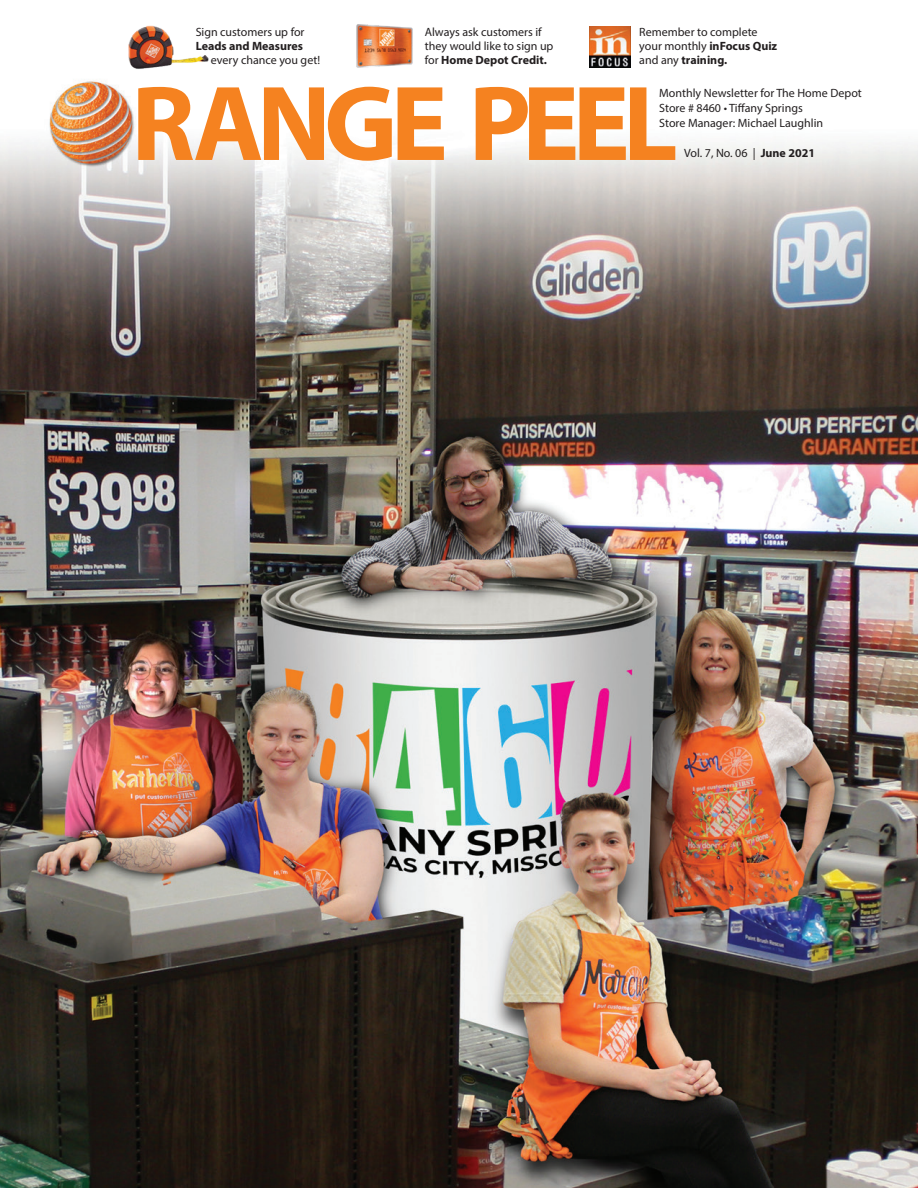
<style>
.page{position:relative;width:918px;height:1188px;background:#fff}
.page>*{position:absolute;margin:0;border:0;box-sizing:border-box;transform-origin:0 0}
.t1{font:700 107.55px "Myriad Pro";letter-spacing:-.065em;color:#f58220}
.t2{font:12px/14.4px "Myriad Pro";color:#231f20}
.t3{font:700 12px "Myriad Pro";color:#231f20}
.s1{font-weight:700}
</style>
<div class="page">
<img style="left:0;top:26px;width:918px;height:1162px">
<img style="left:590px;top:27px;width:40px;height:40px">
<img style="left:353px;top:24px;width:63px;height:46px">
<img style="left:124px;top:25px;width:88px;height:48px">
<p class="t2" style="left:196px;top:24px;width:110px">Sign customers up for</p>
<p class="t3" style="left:196px;top:38px;width:109px">Leads and Measures</p>
<p class="t2" style="left:211px;top:53px;width:111px">every chance you get!</p>
<h1 class="t1" style="left:131px;top:54px;width:548px">RANGE PEEL</h1>
<p class="t2" style="left:425px;top:24px;width:130px">Always ask customers if they would like to sign up for <span class="s1">Home Depot Credit.</span></p>
<p class="t2" style="left:639px;top:24px;width:139px">Remember to complete your monthly <span class="s1">inFocus Quiz </span>and any <span class="s1">training.</span></p>
<p class="t2" style="left:659px;top:85px;width:204px;line-height:15px">Monthly Newsletter for The Home Depot<br>Store # 8460 • Tiffany Springs<br>Store Manager: Michael Laughlin</p>
<p class="t2" style="left:684px;top:145px;width:132px">Vol. 7, No. 06 | <span class="s1">June 2021</span></p>
</div>
